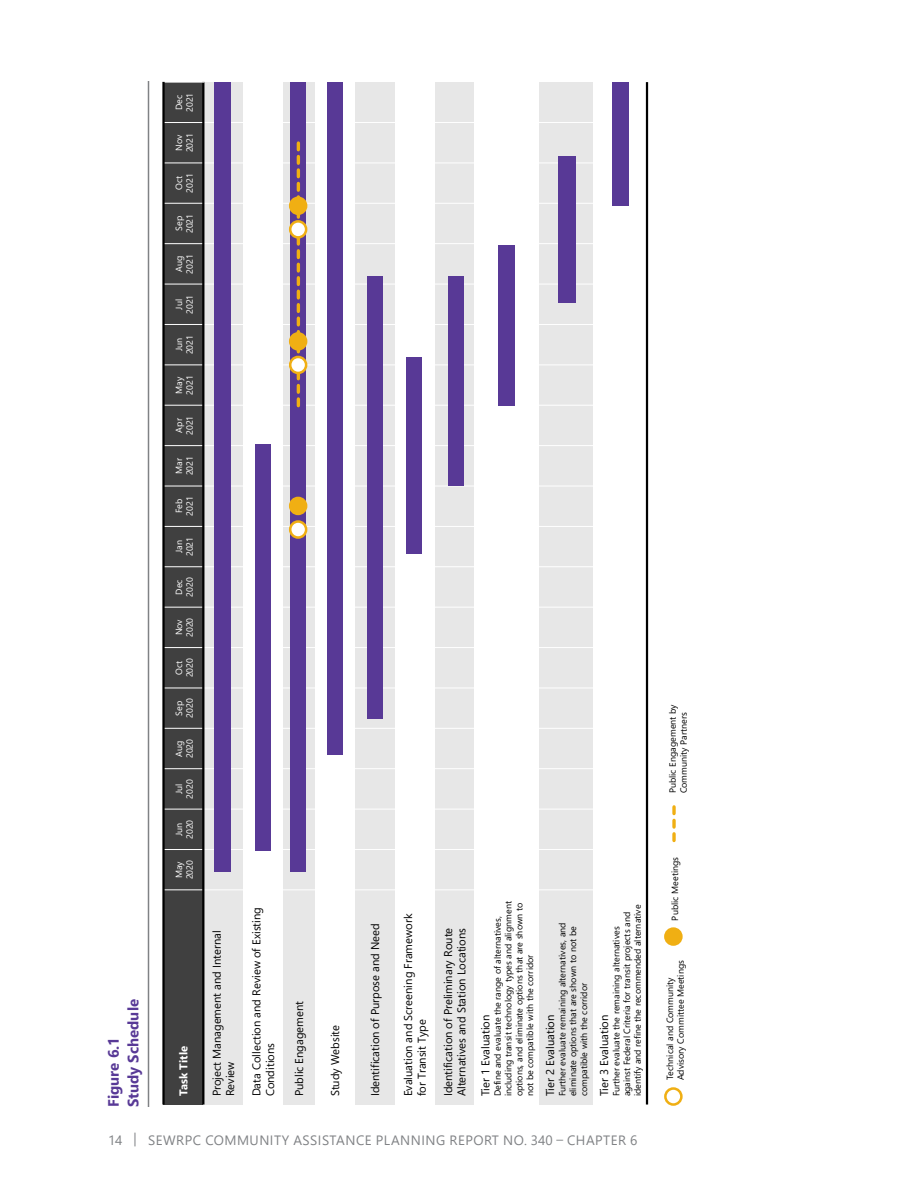
<style>
.page{position:relative;width:918px;height:1188px;background:#fff}
.page>*{position:absolute;margin:0;border:0;box-sizing:border-box;transform-origin:0 0}
.t1{font:700 15px/19.5px "Segoe UI";color:#583996}
.t2{font:13.5px "Segoe UI";letter-spacing:.035em;color:#808285}
.t3{font:11.25px/13.5px "Segoe UI";color:#000}
.t4{font:700 11.25px "Segoe UI";color:#fff}
.t5{font:9px/10.8px "Segoe UI";color:#000}
.t6{font:9px/10.8px "Segoe UI";letter-spacing:-.005em;color:#fff}
</style>
<div class="page">
<hr style="left:148px;top:81px;width:1px;height:1026px;background:#808285">
<div style="left:164px;top:82px;width:39px;height:1023px;background:#404040"></div>
<div style="left:203px;top:82px;width:40px;height:1023px;background:#e7e7e7"></div>
<div style="left:283px;top:82px;width:32px;height:1023px;background:#e7e7e7"></div>
<div style="left:355px;top:82px;width:40px;height:1023px;background:#e7e7e7"></div>
<div style="left:435px;top:82px;width:40px;height:1023px;background:#e7e7e7"></div>
<div style="left:539px;top:82px;width:54px;height:1023px;background:#e7e7e7"></div>
<hr style="left:162px;top:890px;width:486px;height:1px;background:#fff">
<hr style="left:162px;top:849px;width:486px;height:1px;background:#fff">
<hr style="left:162px;top:809px;width:486px;height:1px;background:#fff">
<hr style="left:162px;top:768px;width:486px;height:1px;background:#fff">
<hr style="left:162px;top:728px;width:486px;height:1px;background:#fff">
<hr style="left:162px;top:688px;width:486px;height:1px;background:#fff">
<hr style="left:162px;top:647px;width:486px;height:1px;background:#fff">
<hr style="left:162px;top:607px;width:486px;height:1px;background:#fff">
<hr style="left:162px;top:566px;width:486px;height:1px;background:#fff">
<hr style="left:162px;top:526px;width:486px;height:1px;background:#fff">
<hr style="left:162px;top:486px;width:486px;height:1px;background:#fff">
<hr style="left:162px;top:445px;width:486px;height:1px;background:#fff">
<hr style="left:162px;top:405px;width:486px;height:1px;background:#fff">
<hr style="left:162px;top:365px;width:486px;height:1px;background:#fff">
<hr style="left:162px;top:324px;width:486px;height:1px;background:#fff">
<hr style="left:162px;top:284px;width:486px;height:1px;background:#fff">
<hr style="left:162px;top:243px;width:486px;height:1px;background:#fff">
<hr style="left:162px;top:203px;width:486px;height:1px;background:#fff">
<hr style="left:162px;top:163px;width:486px;height:1px;background:#fff">
<hr style="left:162px;top:122px;width:486px;height:1px;background:#fff">
<hr style="left:202px;top:82px;width:2px;height:1023px;background:#000">
<hr style="left:162px;top:82px;width:42px;height:1px;background:#fff">
<hr style="left:162px;top:82px;width:3px;height:1023px;background:#000">
<hr style="left:646px;top:82px;width:2px;height:1023px;background:#000">
<div style="left:215px;top:82px;width:16px;height:789px;background:#583996"></div>
<div style="left:255px;top:444px;width:16px;height:406px;background:#583996"></div>
<div style="left:290px;top:82px;width:15px;height:789px;background:#583996"></div>
<div style="left:290px;top:498px;width:16px;height:16px;background:#f0af13;border-radius:50%"></div>
<div style="left:289px;top:497px;width:18px;height:18px;border:3px solid #f0af13;border-radius:50%"></div>
<div style="left:290px;top:522px;width:16px;height:16px;background:#fff;border-radius:50%"></div>
<div style="left:289px;top:520px;width:18px;height:19px;border:3px solid #f0af13;border-radius:50%"></div>
<div style="left:290px;top:333px;width:16px;height:16px;background:#f0af13;border-radius:50%"></div>
<div style="left:289px;top:332px;width:18px;height:19px;border:3px solid #f0af13;border-radius:50%"></div>
<div style="left:290px;top:198px;width:16px;height:16px;background:#f0af13;border-radius:50%"></div>
<div style="left:289px;top:197px;width:18px;height:18px;border:3px solid #f0af13;border-radius:50%"></div>
<div style="left:367px;top:276px;width:16px;height:443px;background:#583996"></div>
<div style="left:406px;top:357px;width:16px;height:197px;background:#583996"></div>
<div style="left:448px;top:276px;width:16px;height:210px;background:#583996"></div>
<div style="left:499px;top:245px;width:16px;height:161px;background:#583996"></div>
<div style="left:558px;top:157px;width:18px;height:146px;background:#583996"></div>
<div style="left:612px;top:82px;width:16px;height:124px;background:#583996"></div>
<div style="left:664px;top:1087px;width:19px;height:19px;border:3px solid #f0af13;border-radius:50%"></div>
<div style="left:665px;top:929px;width:16px;height:16px;background:#f0af13;border-radius:50%"></div>
<div style="left:664px;top:927px;width:19px;height:19px;border:3px solid #f0af13;border-radius:50%"></div>
<svg style="left:297px;top:141px;width:3px;height:265px"></svg>
<div style="left:290px;top:221px;width:16px;height:16px;background:#fff;border-radius:50%"></div>
<div style="left:289px;top:220px;width:18px;height:19px;border:3px solid #f0af13;border-radius:50%"></div>
<svg style="left:672px;top:805px;width:4px;height:36px"></svg>
<div style="left:290px;top:357px;width:16px;height:16px;background:#fff;border-radius:50%"></div>
<div style="left:289px;top:356px;width:18px;height:18px;border:3px solid #f0af13;border-radius:50%"></div>
<div style="left:327px;top:82px;width:16px;height:672px;background:#583996"></div>
<p class="t6" style="left:173px;top:112px;width:21px;rotate:-90deg">Dec<br>2021</p>
<p class="t6" style="left:173px;top:152px;width:21px;rotate:-90deg">Nov<br>2021</p>
<p class="t6" style="left:173px;top:193px;width:21px;rotate:-90deg">Oct<br>2021</p>
<p class="t6" style="left:173px;top:233px;width:21px;rotate:-90deg">Sep<br>2021</p>
<p class="t6" style="left:173px;top:274px;width:21px;rotate:-90deg">Aug<br>2021</p>
<p class="t6" style="left:173px;top:314px;width:21px;text-align:center;rotate:-90deg">Jul<br>2021</p>
<p class="t6" style="left:173px;top:354px;width:21px;text-align:center;rotate:-90deg">Jun<br>2021</p>
<p class="t6" style="left:173px;top:395px;width:21px;rotate:-90deg">May<br>2021</p>
<p class="t6" style="left:173px;top:435px;width:21px;rotate:-90deg">Apr<br>2021</p>
<p class="t6" style="left:173px;top:475px;width:21px;rotate:-90deg">Mar<br>2021</p>
<p class="t6" style="left:173px;top:516px;width:21px;rotate:-90deg">Feb<br>2021</p>
<p class="t6" style="left:173px;top:556px;width:21px;text-align:center;rotate:-90deg">Jan<br>2021</p>
<p class="t6" style="left:173px;top:597px;width:21px;rotate:-90deg">Dec<br>2020</p>
<p class="t6" style="left:173px;top:637px;width:21px;rotate:-90deg">Nov<br>2020</p>
<p class="t6" style="left:173px;top:677px;width:21px;rotate:-90deg">Oct<br>2020</p>
<p class="t6" style="left:173px;top:718px;width:21px;rotate:-90deg">Sep<br>2020</p>
<p class="t6" style="left:173px;top:758px;width:21px;rotate:-90deg">Aug<br>2020</p>
<p class="t6" style="left:173px;top:799px;width:21px;text-align:center;rotate:-90deg">Jul<br>2020</p>
<p class="t6" style="left:173px;top:839px;width:21px;text-align:center;rotate:-90deg">Jun<br>2020</p>
<h1 class="t1" style="left:103px;top:1107px;width:109px;rotate:-90deg">Figure 6.1<br>Study Schedule</h1>
<p class="t6" style="left:173px;top:879px;width:21px;rotate:-90deg">May<br>2020</p>
<p class="t4" style="left:173px;top:1096px;width:52px;rotate:-90deg">Task Title</p>
<p class="t3" style="left:209px;top:1096px;width:168px;rotate:-90deg">Project Management and Internal<br>Review</p>
<p class="t3" style="left:249px;top:1096px;width:191px;rotate:-90deg">Data Collection and Review of Existing<br>Conditions</p>
<p class="t3" style="left:292px;top:1096px;width:97px;rotate:-90deg">Public Engagement</p>
<p class="t3" style="left:328px;top:1096px;width:73px;rotate:-90deg">Study Website</p>
<p class="t3" style="left:367px;top:1096px;width:175px;rotate:-90deg">Identification of Purpose and Need</p>
<p class="t3" style="left:401px;top:1096px;width:184px;rotate:-90deg">Evaluation and Screening Framework for Transit Type</p>
<p class="t3" style="left:440px;top:1096px;width:170px;rotate:-90deg">Identification of Preliminary Route<br>Alternatives and Station Locations</p>
<p class="t5" style="left:491px;top:1096px;width:197px;rotate:-90deg">Define and evaluate the range of alternatives, including transit technology types and alignment options, and eliminate options that are shown to not be compatible with the corridor</p>
<p class="t3" style="left:478px;top:1096px;width:83px;rotate:-90deg">Tier 1 Evaluation</p>
<p class="t5" style="left:556px;top:1096px;width:176px;rotate:-90deg">Further evaluate remaining alternatives, and eliminate options that are shown to not be compatible with the corridor</p>
<p class="t3" style="left:542px;top:1096px;width:83px;rotate:-90deg">Tier 2 Evaluation</p>
<p class="t5" style="left:610px;top:1096px;width:193px;rotate:-90deg">Further evaluate the remaining alternatives against Federal Criteria for transit projects and identify and refine the recommended alternative</p>
<p class="t3" style="left:596px;top:1096px;width:83px;rotate:-90deg">Tier 3 Evaluation</p>
<h2 class="t2" style="left:108px;top:1127px;width:531px">14 | SEWRPC COMMUNITY ASSISTANCE PLANNING REPORT NO. 340 – CHAPTER 6</h2>
<p class="t5" style="left:667px;top:793px;width:90px;rotate:-90deg">Public Engagement by<br>Community Partners</p>
<p class="t5" style="left:669px;top:921px;width:65px;rotate:-90deg">Public Meetings</p>
<p class="t5" style="left:664px;top:1080px;width:122px;rotate:-90deg">Technical and Community<br>Advisory Committee Meetings</p>
</div>
